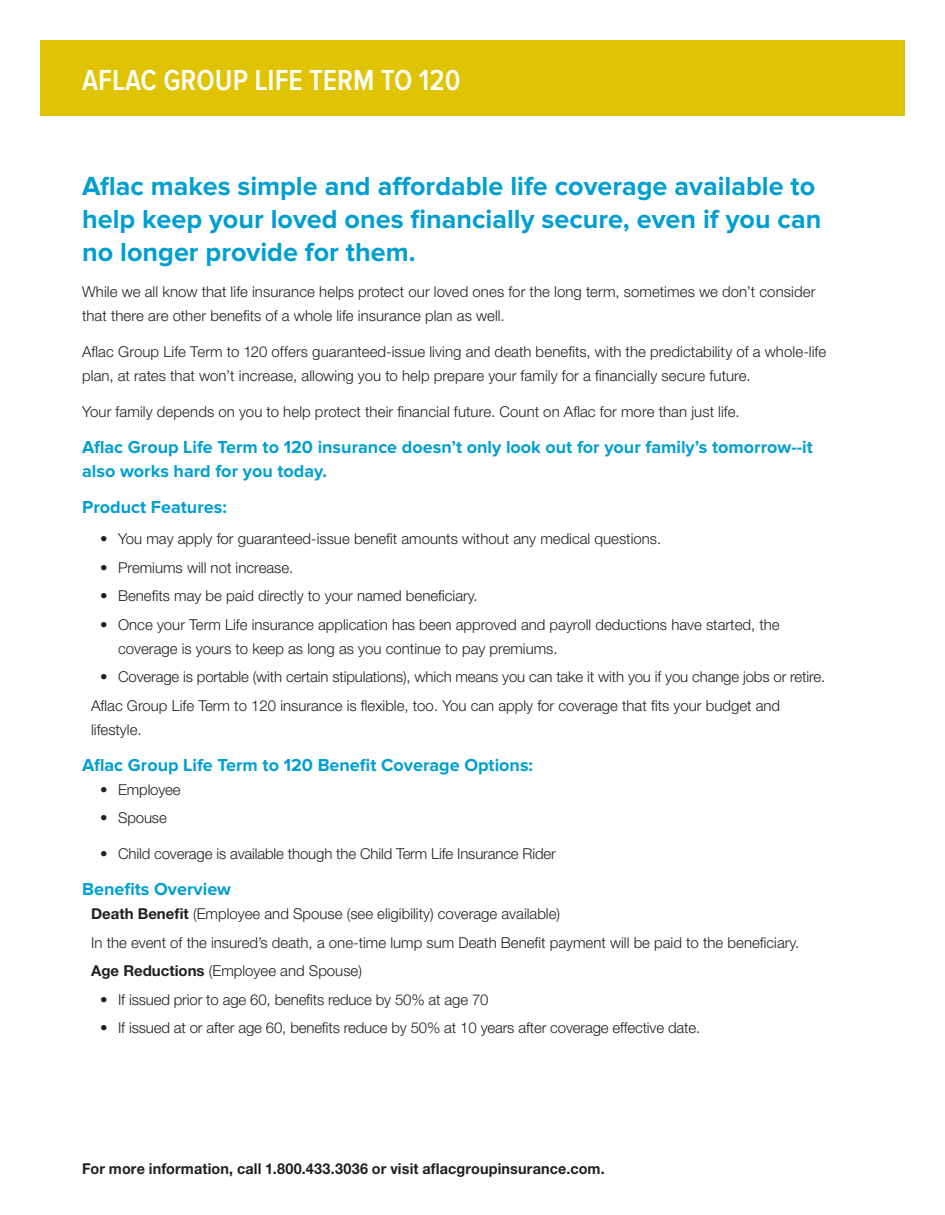
<style>
.page{position:relative;width:945px;height:1215px;background:#fff}
.page>*{position:absolute;margin:0;border:0;box-sizing:border-box;transform-origin:0 0}
.t1{font:600 30px "Proxima Nova Cond";color:#fff}
.t2{font:700 27px/33px "Proxima Nova";color:#009fd2}
.t3{font:700 18px/24px "Proxima Nova";color:#009fd2}
.t4{font:300 15px/24px "Helvetica Neue LT Std";color:#231f20}
.t5{font:700 15px "Helvetica Neue LT Std";letter-spacing:.01em;color:#231f20;scale:.96 1}
.s1{font-weight:700}
</style>
<div class="page">
<div style="left:40px;top:40px;width:864px;height:76px;background:#e0c403"></div>
<h1 class="t1" style="left:82px;top:63px;width:380px">AFLAC GROUP LIFE TERM TO 120</h1>
<h2 class="t2" style="left:82px;top:170px;width:741px">Aflac makes simple and affordable life coverage available to help keep your loved ones financially secure, even if you can no longer provide for them.</h2>
<p class="t4" style="left:82px;top:280px;width:735px">While we all know that life insurance helps protect our loved ones for the long term, sometimes we don’t consider that there are other benefits of a whole life insurance plan as well.</p>
<p class="t4" style="left:82px;top:340px;width:746px">Aflac Group Life Term to 120 offers guaranteed-issue living and death benefits, with the predictability of a whole-life plan, at rates that won’t increase, allowing you to help prepare your family for a financially secure future.</p>
<p class="t4" style="left:82px;top:400px;width:659px">Your family depends on you to help protect their financial future. Count on Aflac for more than just life.</p>
<p class="t3" style="left:82px;top:436px;width:732px">Aflac Group Life Term to 120 insurance doesn’t only look out for your family’s tomorrow--it also works hard for you today.</p>
<p class="t3" style="left:82px;top:496px;width:146px">Product Features:</p>
<p class="t4" style="left:100px;top:527px;width:563px">• You may apply for guaranteed-issue benefit amounts without any medical questions.</p>
<p class="t4" style="left:100px;top:555px;width:195px">• Premiums will not increase.</p>
<p class="t4" style="left:100px;top:584px;width:379px">• Benefits may be paid directly to your named beneficiary.</p>
<p class="t4" style="left:118px;top:612px;width:663px;text-indent:-18px">• Once your Term Life insurance application has been approved and payroll deductions have started, the coverage is yours to keep as long as you continue to pay premiums.</p>
<p class="t4" style="left:91px;top:662px;width:736px;line-height:28.5px;text-indent:9px">• Coverage is portable (with certain stipulations), which means you can take it with you if you change jobs or retire.<br>Aflac Group Life Term to 120 insurance is flexible, too. You can apply for coverage that fits your budget and</p>
<p class="t4" style="left:91px;top:717px;width:52px">lifestyle.</p>
<p class="t3" style="left:82px;top:753px;width:452px">Aflac Group Life Term to 120 Benefit Coverage Options:</p>
<p class="t4" style="left:100px;top:777px;width:82px">• Employee</p>
<p class="t4" style="left:100px;top:806px;width:68px">• Spouse</p>
<p class="t4" style="left:100px;top:842px;width:457px">• Child coverage is available though the Child Term Life Insurance Rider</p>
<p class="t3" style="left:82px;top:878px;width:151px">Benefits Overview</p>
<p class="t4" style="left:91px;top:899px;width:710px;line-height:28.5px"><span class="s1">Death Benefit</span> (Employee and Spouse (see eligibility) coverage available)<br>In the event of the insured’s death, a one-time lump sum Death Benefit payment will be paid to the beneficiary.<br><span class="s1">Age Reductions</span> (Employee and Spouse)</p>
<p class="t4" style="left:100px;top:987px;width:390px">• If issued prior to age 60, benefits reduce by 50% at age 70</p>
<p class="t4" style="left:100px;top:1016px;width:602px">• If issued at or after age 60, benefits reduce by 50% at 10 years after coverage effective date.</p>
<p class="t5" style="left:82px;top:1160px;width:546px">For more information, call 1.800.433.3036 or visit aflacgroupinsurance.com.</p>
</div>
